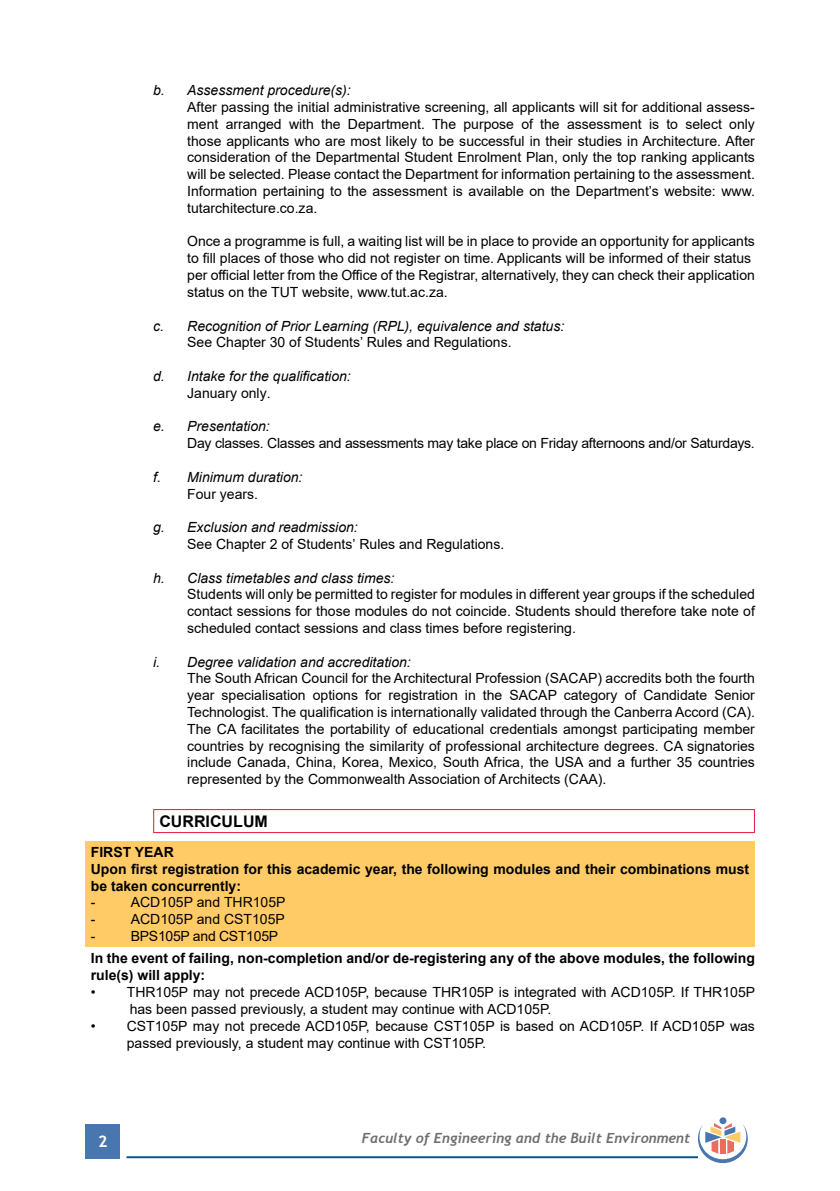
<style>
.page{position:relative;width:840px;height:1191px;background:#fff}
.page>*{position:absolute;margin:0;border:0;box-sizing:border-box;transform-origin:0 0}
.t1{font:700 16px "Arial";color:#000}
.t2{font:700 16px "Trebuchet MS";color:#fff}
.t3{font:14px/16.8px "Arial";color:#000;text-align:justify}
.t4{font:italic 14px "Arial";color:#000}
.t5{font:700 14px/16.8px "Arial";color:#000}
.t6{font:14px "Arial";letter-spacing:-.02em;color:#000}
.t7{font:italic 700 14px "Trebuchet";color:#6d6e71}
</style>
<div class="page">
<div style="left:86px;top:1124px;width:34px;height:34px;background:#4777ae"></div>
<hr style="left:126px;top:1156px;width:571px;height:2px;background:#005596">
<div style="left:719px;top:1117px;width:7px;height:7px;background:#4777ae;border-radius:50%"></div>
<svg style="left:697px;top:1123px;width:50px;height:40px"></svg>
<hr style="left:153px;top:809px;width:601px;height:1px;background:#e31837">
<svg style="left:153px;top:810px;width:1px;height:22px"></svg>
<svg style="left:753px;top:810px;width:1px;height:22px"></svg>
<hr style="left:153px;top:832px;width:601px;height:1px;background:#e31837">
<div style="left:85px;top:841px;width:669px;height:105px;background:#ffcb66"></div>
<p class="t4" style="left:153px;top:81px;width:199px">b. Assessment procedure(s):</p>
<p class="t3" style="left:187px;top:99px;width:569px">After passing the initial administrative screening, all applicants will sit for additional assess&shy;ment arranged with the Department. The purpose of the assessment is to select only those applicants who are most likely to be successful in their studies in Architecture. After consideration of the Departmental Student Enrolment Plan, only the top ranking applicants will be selected. Please contact the Department for information pertaining to the assessment.<br>Information pertaining to the assessment is available on the Department’s website: www. tutarchitecture.co.za.</p>
<p class="t3" style="left:187px;top:233px;width:569px;text-align:left">Once a programme is full, a waiting list will be in place to provide an opportunity for applicants to fill places of those who did not register on time. Applicants will be informed of their status per official letter from the Office of the Registrar, alternatively, they can check their application status on the TUT website, www.tut.ac.za.</p>
<p class="t4" style="left:153px;top:316px;width:412px">c. Recognition of Prior Learning (RPL), equivalence and status:</p>
<p class="t3" style="left:187px;top:334px;width:325px">See Chapter 30 of Students’ Rules and Regulations.</p>
<p class="t4" style="left:153px;top:367px;width:199px">d. Intake for the qualification:</p>
<p class="t3" style="left:187px;top:384px;width:85px">January only.</p>
<p class="t4" style="left:153px;top:417px;width:118px">e. Presentation:</p>
<p class="t6" style="left:187px;top:433px;width:568px">Day classes. Classes and assessments may take place on Friday afternoons and/or Saturdays.</p>
<p class="t4" style="left:153px;top:468px;width:151px">f. Minimum duration:</p>
<p class="t3" style="left:187px;top:485px;width:72px">Four years.</p>
<p class="t4" style="left:153px;top:518px;width:206px">g. Exclusion and readmission:</p>
<p class="t3" style="left:187px;top:535px;width:318px">See Chapter 2 of Students’ Rules and Regulations.</p>
<p class="t4" style="left:153px;top:568px;width:242px">h. Class timetables and class times:</p>
<p class="t3" style="left:187px;top:586px;width:569px">Students will only be permitted to register for modules in different year groups if the scheduled contact sessions for those modules do not coincide. Students should therefore take note of scheduled contact sessions and class times before registering.</p>
<p class="t4" style="left:153px;top:652px;width:259px">i. Degree validation and accreditation:</p>
<p class="t3" style="left:187px;top:670px;width:569px">The South African Council for the Architectural Profession (SACAP) accredits both the fourth year specialisation options for registration in the SACAP category of Candidate Senior Technologist. The qualification is internationally validated through the Canberra Accord (CA).<br>The CA facilitates the portability of educational credentials amongst participating member countries by recognising the similarity of professional architecture degrees. CA signatories include Canada, China, Korea, Mexico, South Africa, the USA and a further 35 countries represented by the Commonwealth Association of Architects (CAA).</p>
<p class="t1" style="left:159px;top:810px;width:110px">CURRICULUM</p>
<p class="t5" style="left:91px;top:843px;width:659px">FIRST YEAR<br>Upon first registration for this academic year, the following modules and their combinations must be taken concurrently:</p>
<p class="t3" style="left:91px;top:894px;width:6px">-</p>
<p class="t3" style="left:131px;top:894px;width:156px">ACD105P and THR105P</p>
<p class="t3" style="left:91px;top:910px;width:6px">-</p>
<p class="t3" style="left:131px;top:910px;width:155px">ACD105P and CST105P</p>
<p class="t3" style="left:91px;top:927px;width:6px">-</p>
<p class="t6" style="left:131px;top:926px;width:149px">BPS105P and CST105P</p>
<p class="t5" style="left:91px;top:950px;width:665px">In the event of failing, non-completion and/or de-registering any of the above modules, the following rule(s) will apply:</p>
<p class="t3" style="left:130px;top:983px;width:626px;text-indent:-39px">• THR105P may not precede ACD105P, because THR105P is integrated with ACD105P. If THR105P has been passed previously, a student may continue with ACD105P.</p>
<p class="t3" style="left:127px;top:1017px;width:629px;text-indent:-36px">• CST105P may not precede ACD105P, because CST105P is based on ACD105P. If ACD105P was passed previously, a student may continue with CST105P.</p>
<p class="t2" style="left:98px;top:1131px;width:11px">2</p>
<p class="t7" style="left:362px;top:1129px;width:329px">Faculty of Engineering and the Built Environment</p>
</div>
